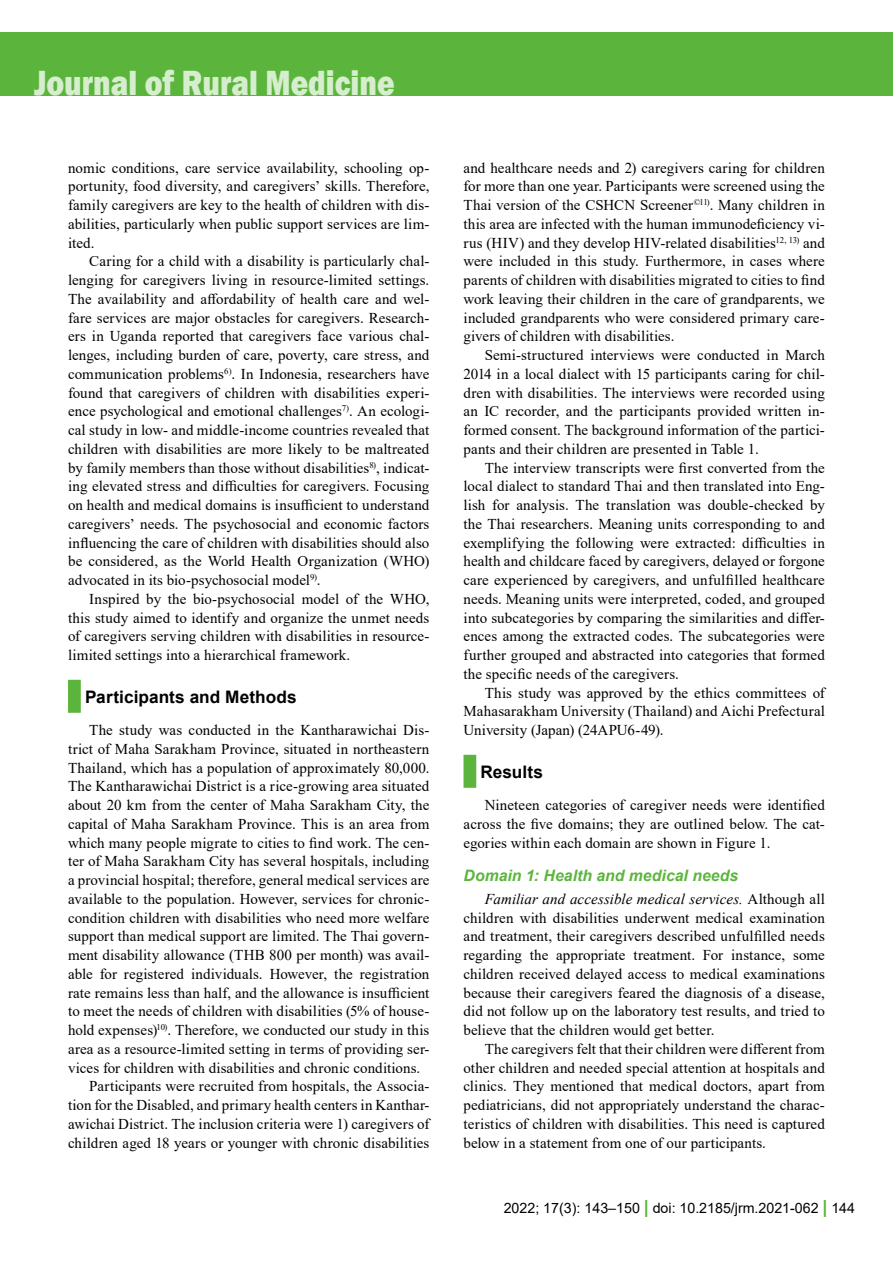
<style>
.page{position:relative;width:893px;height:1263px;background:#fff}
.page>*{position:absolute;margin:0;border:0;box-sizing:border-box;transform-origin:0 0}
.t1{font:800 36px "Franklin Gothic";color:#d6edce;scale:.83 1}
.t2{font:700 17.25px "Arial";color:#000}
.t3{font:italic 700 15.75px "Arial";letter-spacing:.005em;color:#5bb53c}
.t4{font:15px/18.8px "Times New Roman";letter-spacing:.005em;color:#000;text-align:justify}
.t5{font:14.25px "Arial";color:#000}
.s1{font-style:italic}
.s2{font-weight:700;font-size:18px;color:#5bb53c}
</style>
<div class="page">
<div style="left:0;top:32px;width:893px;height:64px;background:#5bb53c"></div>
<div style="left:68px;top:680px;width:13px;height:33px;background:#5bb53c"></div>
<div style="left:463px;top:755px;width:13px;height:33px;background:#5bb53c"></div>
<h1 class="t1" style="left:34px;top:59px;width:436px">Journal of Rural Medicine</h1>
<p class="t4" style="left:68px;top:158px;width:363px">nomic conditions, care service availability, schooling op&shy;portunity, food diversity, and caregivers’ skills. Therefore, family caregivers are key to the health of children with dis&shy;abilities, particularly when public support services are lim&shy;ited.</p>
<p class="t4" style="left:68px;top:251px;width:363px;text-indent:21px">Caring for a child with a disability is particularly chal&shy;lenging for caregivers living in resource-limited settings.<br>The availability and affordability of health care and wel&shy;fare services are major obstacles for caregivers. Research&shy;ers in Uganda reported that caregivers face various chal&shy;lenges, including burden of care, poverty, care stress, and communication problems<sup>6)</sup>. In Indonesia, researchers have found that caregivers of children with disabilities experi&shy;ence psychological and emotional challenges<sup>7)</sup>. An ecologi&shy;cal study in low- and middle-income countries revealed that children with disabilities are more likely to be maltreated by family members than those without disabilities<sup>8)</sup>, indicat&shy;ing elevated stress and difficulties for caregivers. Focusing on health and medical domains is insufficient to understand caregivers’ needs. The psychosocial and economic factors influencing the care of children with disabilities should also be considered, as the World Health Organization (WHO) advocated in its bio-psychosocial model<sup>9)</sup>.</p>
<p class="t4" style="left:68px;top:589px;width:363px;text-indent:21px">Inspired by the bio-psychosocial model of the WHO, this study aimed to identify and organize the unmet needs of caregivers serving children with disabilities in resource&shy;limited settings into a hierarchical framework.</p>
<p class="t2" style="left:85px;top:685px;width:213px">Participants and Methods</p>
<p class="t4" style="left:89px;top:720px;width:342px">The study was conducted in the Kantharawichai Dis-</p>
<p class="t4" style="left:68px;top:739px;width:363px">trict of Maha Sarakham Province, situated in northeastern</p>
<p class="t4" style="left:68px;top:758px;width:363px">Thailand, which has a population of approximately 80,000.</p>
<p class="t4" style="left:68px;top:776px;width:363px">The Kantharawichai District is a rice-growing area situated</p>
<p class="t4" style="left:68px;top:795px;width:363px">about 20 km from the center of Maha Sarakham City, the</p>
<p class="t4" style="left:68px;top:814px;width:363px">capital of Maha Sarakham Province. This is an area from</p>
<p class="t4" style="left:68px;top:833px;width:363px">which many people migrate to cities to find work. The cen-</p>
<p class="t4" style="left:68px;top:851px;width:363px">ter of Maha Sarakham City has several hospitals, including</p>
<p class="t4" style="left:68px;top:870px;width:363px">a provincial hospital; therefore, general medical services are</p>
<p class="t4" style="left:68px;top:889px;width:363px">available to the population. However, services for chronic-</p>
<p class="t4" style="left:68px;top:908px;width:363px">condition children with disabilities who need more welfare</p>
<p class="t4" style="left:68px;top:926px;width:363px">support than medical support are limited. The Thai govern-</p>
<p class="t4" style="left:68px;top:945px;width:363px">ment disability allowance (THB 800 per month) was avail-</p>
<p class="t4" style="left:68px;top:964px;width:363px">able for registered individuals. However, the registration</p>
<p class="t4" style="left:68px;top:983px;width:363px">rate remains less than half, and the allowance is insufficient</p>
<p class="t4" style="left:68px;top:1001px;width:363px">to meet the needs of children with disabilities (5% of house-</p>
<p class="t4" style="left:68px;top:1020px;width:363px">hold expenses)<sup>10)</sup>. Therefore, we conducted our study in this</p>
<p class="t4" style="left:68px;top:1039px;width:363px">area as a resource-limited setting in terms of providing ser-</p>
<p class="t4" style="left:68px;top:1058px;width:354px">vices for children with disabilities and chronic conditions.</p>
<p class="t4" style="left:89px;top:1076px;width:342px">Participants were recruited from hospitals, the Associa-</p>
<p class="t4" style="left:68px;top:1095px;width:363px">tion for the Disabled, and primary health centers in Kanthar-</p>
<p class="t4" style="left:68px;top:1114px;width:363px">awichai District. The inclusion criteria were 1) caregivers of</p>
<p class="t4" style="left:68px;top:1133px;width:363px">children aged 18 years or younger with chronic disabilities</p>
<p class="t4" style="left:463px;top:158px;width:363px">and healthcare needs and 2) caregivers caring for children for more than one year. Participants were screened using the Thai version of the CSHCN Screener<sup>©11)</sup>. Many children in this area are infected with the human immunodeficiency vi&shy;rus (HIV) and they develop HIV-related disabilities<sup>12,</sup> <sup>13)</sup> and were included in this study. Furthermore, in cases where parents of children with disabilities migrated to cities to find work leaving their children in the care of grandparents, we included grandparents who were considered primary care&shy;givers of children with disabilities.</p>
<p class="t4" style="left:463px;top:345px;width:363px;text-indent:21px">Semi-structured interviews were conducted in March 2014 in a local dialect with 15 participants caring for chil&shy;dren with disabilities. The interviews were recorded using an IC recorder, and the participants provided written in&shy;formed consent. The background information of the partici&shy;pants and their children are presented in Table 1.</p>
<p class="t4" style="left:463px;top:458px;width:363px;text-indent:21px">The interview transcripts were first converted from the local dialect to standard Thai and then translated into Eng&shy;lish for analysis. The translation was double-checked by the Thai researchers. Meaning units corresponding to and exemplifying the following were extracted: difficulties in health and childcare faced by caregivers, delayed or forgone care experienced by caregivers, and unfulfilled healthcare needs. Meaning units were interpreted, coded, and grouped into subcategories by comparing the similarities and differ&shy;ences among the extracted codes. The subcategories were further grouped and abstracted into categories that formed the specific needs of the caregivers.</p>
<p class="t4" style="left:463px;top:683px;width:363px;text-indent:21px">This study was approved by the ethics committees of Mahasarakham University (Thailand) and Aichi Prefectural University (Japan) (24APU6-49).</p>
<p class="t2" style="left:480px;top:760px;width:64px">Results</p>
<p class="t4" style="left:463px;top:795px;width:363px;text-indent:21px">Nineteen categories of caregiver needs were identified across the five domains; they are outlined below. The cat&shy;egories within each domain are shown in Figure 1.</p>
<p class="t3" style="left:463px;top:864px;width:276px">Domain 1: Health and medical needs</p>
<p class="t4" style="left:463px;top:889px;width:363px;text-indent:21px"><span class="s1">Familiar and accessible medical services.</span> Although all children with disabilities underwent medical examination and treatment, their caregivers described unfulfilled needs regarding the appropriate treatment. For instance, some children received delayed access to medical examinations because their caregivers feared the diagnosis of a disease, did not follow up on the laboratory test results, and tried to believe that the children would get better.</p>
<p class="t4" style="left:463px;top:1039px;width:363px;text-indent:21px">The caregivers felt that their children were different from other children and needed special attention at hospitals and clinics. They mentioned that medical doctors, apart from pediatricians, did not appropriately understand the charac&shy;teristics of children with disabilities. This need is captured below in a statement from one of our participants.</p>
<p class="t5" style="left:504px;top:1198px;width:353px">2022; 17(3): 143–150 <span class="s2">|</span> doi: 10.2185/jrm.2021-062 <span class="s2">|</span> 144</p>
</div>
